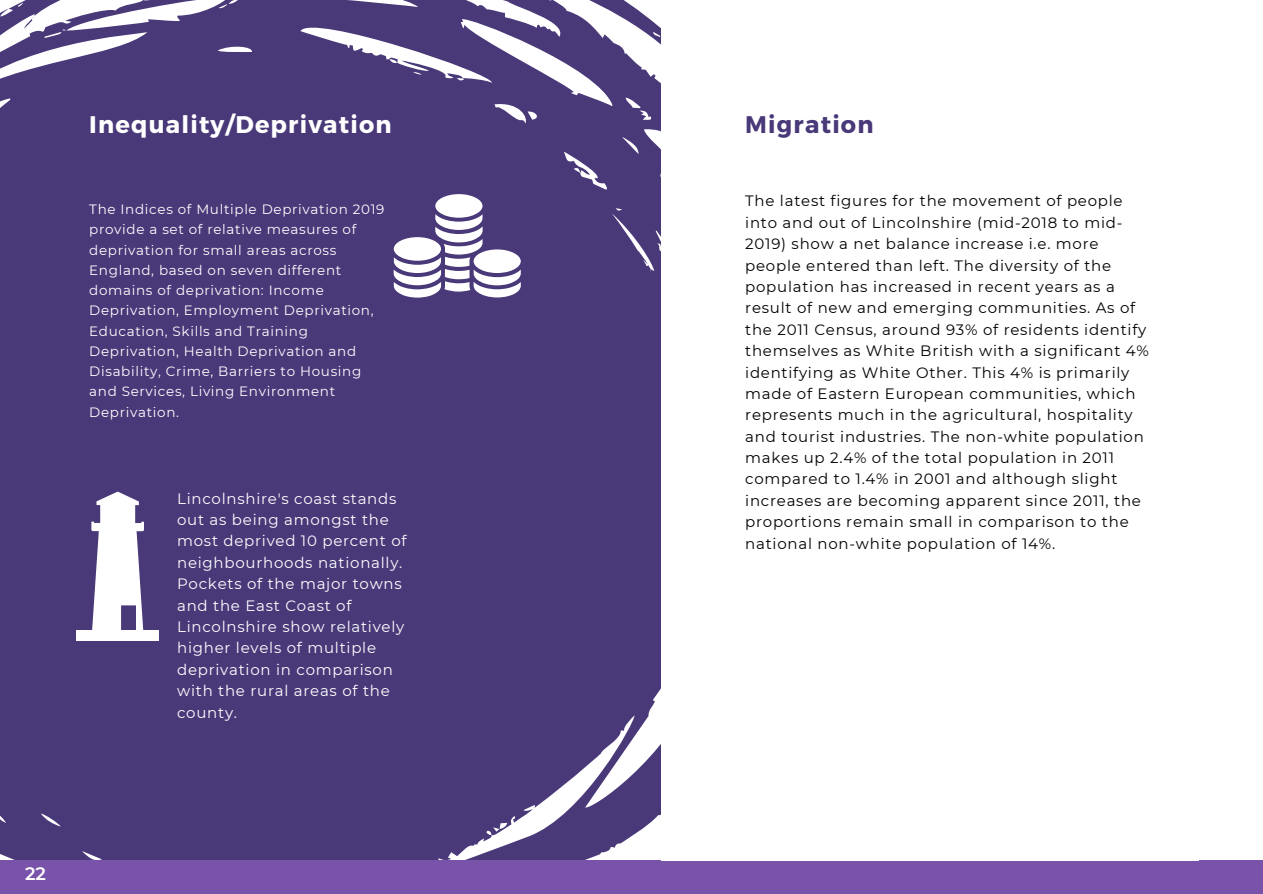
<style>
.page{position:relative;width:1263px;height:894px;background:#fff}
.page>*{position:absolute;margin:0;border:0;box-sizing:border-box;transform-origin:0 0}
.t1{font:700 24px "Montserrat";letter-spacing:.05em;color:#fff}
.t2{font:700 24px "Montserrat";letter-spacing:.05em;color:#493979}
.t3{font:600 18px "Montserrat";color:#fff}
.t4{font:15px/21.3px "Montserrat";letter-spacing:.05em;color:#000}
.t5{font:15px/21.3px "Montserrat";letter-spacing:.05em;color:#fff}
.t6{font:13.5px/20.2px "Montserrat";letter-spacing:.05em;color:#fff}
</style>
<div class="page">
<div style="left:0;top:0;width:661px;height:859px;background:#493979"></div>
<svg style="left:24px;top:17px;width:10px;height:12px"></svg>
<div style="left:0;top:859px;width:1263px;height:34px;background:#7953a9"></div>
<svg style="left:91px;top:491px;width:53px;height:139px"></svg>
<div style="left:77px;top:630px;width:82px;height:10px;background:#fff"></div>
<svg style="left:394px;top:194px;width:127px;height:103px"></svg>
<p class="t1" style="left:89px;top:108px;width:304px">Inequality/Deprivation</p>
<p class="t6" style="left:89px;top:199px;width:297px">The Indices of Multiple Deprivation 2019 provide a set of relative measures of deprivation for small areas across England, based on seven different domains of deprivation: Income Deprivation, Employment Deprivation, Education, Skills and Training Deprivation, Health Deprivation and Disability, Crime, Barriers to Housing and Services, Living Environment Deprivation.</p>
<p class="t5" style="left:177px;top:487px;width:231px">Lincolnshire's coast stands out as being amongst the most deprived 10 percent of neighbourhoods nationally.<br>Pockets of the major towns and the East Coast of<br>Lincolnshire show relatively higher levels of multiple deprivation in comparison with the rural areas of the county.</p>
<p class="t3" style="left:25px;top:862px;width:22px">22</p>
<p class="t2" style="left:745px;top:108px;width:130px">Migration</p>
<p class="t4" style="left:745px;top:190px;width:405px">The latest figures for the movement of people into and out of Lincolnshire (mid-2018 to mid-2019) show a net balance increase i.e. more people entered than left. The diversity of the population has increased in recent years as a result of new and emerging communities. As of the 2011 Census, around 93% of residents identify themselves as White British with a significant 4% identifying as White Other. This 4% is primarily made of Eastern European communities, which represents much in the agricultural, hospitality and tourist industries. The non-white population makes up 2.4% of the total population in 2011 compared to 1.4% in 2001 and although slight increases are becoming apparent since 2011, the proportions remain small in comparison to the national non-white population of 14%.</p>
</div>
